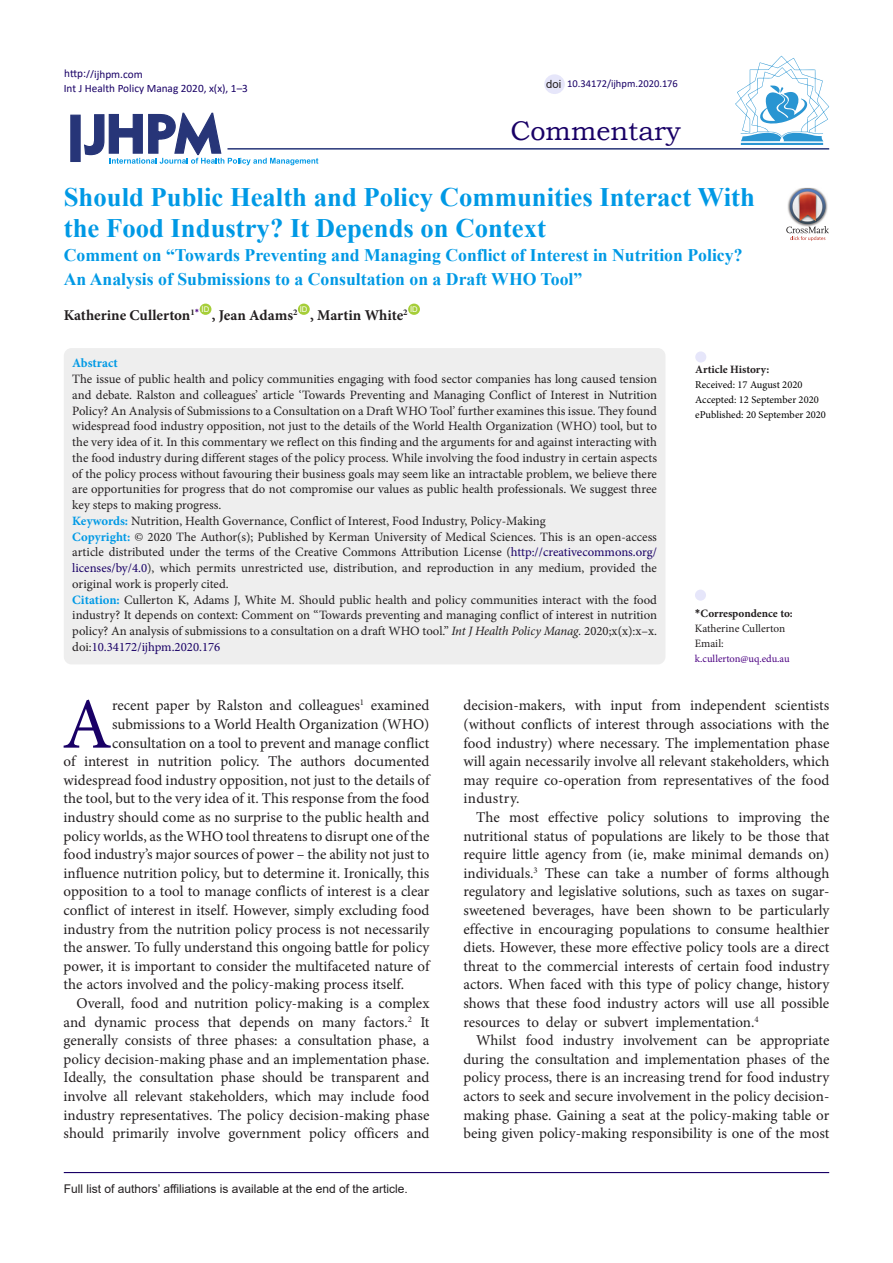
<style>
.page{position:relative;width:893px;height:1263px;background:#fff}
.page>*{position:absolute;margin:0;border:0;box-sizing:border-box;transform-origin:0 0}
.t1{font:72.3px "Minion Pro";color:#190066}
.t2{font:27px "Bookman Old Style";color:#190066}
.Default{font:700 26.7px/31.5px "Times New Roman";color:#0099e5}
.Default-2{font:700 17.7px/24px "Times New Roman";color:#0099e5}
.t3{font:15px/18.6px "Minion Pro";letter-spacing:-.005em;color:#231f20;text-align:justify}
.Default-3{font:700 15px "Minion Pro";letter-spacing:-.005em;color:#231f20}
.t4{font:12.75px/15.8px "Minion Pro";color:#231f20;text-align:justify}
.Default-4{font:700 12.75px "Minion Pro";color:#0099e5}
.t5{font:12px "Arial";color:#231f20}
.t6{font:11.25px "Calibri";color:#190066}
.t7{font:700 11.25px "Minion Pro";color:#231f20}
.t8{font:11.25px "Minion Pro";color:#231f20}
.t9{font:11.25px "Arial";color:#231f20}
.t10{font:10.5px "Minion Pro";color:#000}
.t11{font:10.5px "Calibri";color:#190066}
.t12{font:10.5px "Minion Pro";color:#4b0082}
.t13{font:7.8px "Arial";color:#fff}
.s1{font-weight:700;color:#0099e5}
.s2{color:#190066}
.s3{font-style:italic}
.s4{font-family:"Calibri"}
</style>
<div class="page">
<svg style="left:84px;top:112px;width:234px;height:53px"></svg>
<div style="left:70px;top:115px;width:11px;height:47px;background:#273578;border:1px solid #273578"></div>
<div style="left:200px;top:304px;width:11px;height:11px;background:#a6ce39;border-radius:50%"></div>
<div style="left:298px;top:304px;width:12px;height:11px;background:#a6ce39;border-radius:50%"></div>
<div style="left:408px;top:304px;width:12px;height:11px;background:#a6ce39;border-radius:50%"></div>
<hr style="left:227px;top:148px;width:602px;height:2px;background:#273578">
<div style="left:64px;top:348px;width:601px;height:316px;background:#eee;border-radius:8px"></div>
<div style="left:695px;top:590px;width:11px;height:11px;background:#e6e6fa;border-radius:50%"></div>
<div style="left:695px;top:351px;width:11px;height:11px;background:#e6e6fa;border-radius:50%"></div>
<hr style="left:64px;top:1172px;width:765px;height:1px;background:#190066">
<hr style="left:741px;top:143px;width:82px;height:2px;background:#2995d2">
<svg style="left:735px;top:56px;width:94px;height:85px"></svg>
<div style="left:544px;top:74px;width:21px;height:20px;background:#e6e6fa;border-radius:50%"></div>
<img style="left:798px;top:188px;width:18px;height:1px">
<svg style="left:786px;top:189px;width:43px;height:52px"></svg>
<p class="t6" style="left:64px;top:66px;width:80px">http://ijhpm.com</p>
<p class="t6" style="left:64px;top:81px;width:186px">Int J Health Policy Manag 2020, x(x), 1–3</p>
<p class="t9" style="left:546px;top:76px;width:17px">doi</p>
<p class="t11" style="left:567px;top:76px;width:112px">10.34172/ijhpm.2020.176</p>
<p class="t2" style="left:510px;top:113px;width:172px">Commentary</p>
<p class="Default" style="left:64px;top:180px;width:693px">Should Public Health and Policy Communities Interact With the Food Industry? It Depends on Context</p>
<p class="Default-2" style="left:64px;top:243px;width:680px">Comment on “Towards Preventing and Managing Conflict of Interest in Nutrition Policy?<br>An Analysis of Submissions to a Consultation on a Draft WHO Tool”</p>
<p class="Default-3" style="left:64px;top:305px;width:137px">Katherine Cullerton<sup>1</sup><sup>*</sup></p>
<p class="t13" style="left:202px;top:304px;width:9px">ID</p>
<p class="t13" style="left:300px;top:304px;width:9px">ID</p>
<p class="t13" style="left:410px;top:304px;width:9px">ID</p>
<p class="Default-3" style="left:212px;top:305px;width:87px">, Jean Adams<sup>2</sup></p>
<p class="Default-3" style="left:310px;top:305px;width:99px">, Martin White<sup>2</sup></p>
<p class="Default-4" style="left:72px;top:354px;width:47px">Abstract</p>
<p class="t4" style="left:72px;top:371px;width:586px">The issue of public health and policy communities engaging with food sector companies has long caused tension and debate. Ralston and colleagues’ article ‘Towards Preventing and Managing Conflict of Interest in Nutrition Policy? An Analysis of Submissions to a Consultation on a Draft WHO Tool’ further examines this issue. They found widespread food industry opposition, not just to the details of the World Health Organization (WHO) tool, but to the very idea of it. In this commentary we reflect on this finding and the arguments for and against interacting with the food industry during different stages of the policy process. While involving the food industry in certain aspects of the policy process without favouring their business goals may seem like an intractable problem, we believe there are opportunities for progress that do not compromise our values as public health professionals. We suggest three key steps to making progress.</p>
<p class="t4" style="left:72px;top:513px;width:475px"><span class="s1">Keywords:</span> Nutrition, Health Governance, Conflict of Interest, Food Industry, Policy-Making</p>
<p class="t4" style="left:72px;top:529px;width:586px"><span class="s1">Copyright:</span> © 2020 The Author(s); Published by Kerman University of Medical Sciences. This is an open-access article distributed under the terms of the Creative Commons Attribution License (<span class="s2">http://creativecommons.org/ licenses/by/4.0</span>), which permits unrestricted use, distribution, and reproduction in any medium, provided the original work is properly cited.</p>
<p class="t4" style="left:72px;top:592px;width:586px"><span class="s1">Citation:</span> Cullerton K, Adams J, White M. Should public health and policy communities interact with the food industry? It depends on context: Comment on “Towards preventing and managing conflict of interest in nutrition policy? An analysis of submissions to a consultation on a draft WHO tool.” <span class="s3">Int J Health Policy Manag.</span> 2020;x(x):x–x. doi:<span class="s2">10.34172/ijhpm.2020.176</span></p>
<p class="t7" style="left:695px;top:362px;width:76px">Article History:</p>
<p class="t10" style="left:695px;top:378px;width:109px">Received: 17 August 2020</p>
<p class="t10" style="left:695px;top:393px;width:125px">Accepted: 12 September 2020</p>
<p class="t10" style="left:695px;top:408px;width:132px">ePublished: 20 September 2020</p>
<p class="t7" style="left:695px;top:606px;width:99px"><span class="s4">*</span>Correspondence to:</p>
<p class="t8" style="left:695px;top:621px;width:92px">Katherine Cullerton</p>
<p class="t8" style="left:695px;top:636px;width:30px">Email:</p>
<p class="t12" style="left:695px;top:652px;width:96px">k.cullerton@uq.edu.au</p>
<p class="t1" style="left:62px;top:676px;width:51px">A</p>
<p class="t3" style="left:112px;top:696px;width:319px">recent paper by Ralston and colleagues<sup>1</sup> examined</p>
<p class="t3" style="left:112px;top:715px;width:319px">submissions to a World Health Organization (WHO)</p>
<p class="t3" style="left:112px;top:734px;width:319px">consultation on a tool to prevent and manage conflict</p>
<p class="t3" style="left:64px;top:752px;width:367px">of interest in nutrition policy. The authors documented</p>
<p class="t3" style="left:64px;top:771px;width:367px">widespread food industry opposition, not just to the details of</p>
<p class="t3" style="left:64px;top:789px;width:367px">the tool, but to the very idea of it. This response from the food</p>
<p class="t3" style="left:64px;top:808px;width:367px">industry should come as no surprise to the public health and</p>
<p class="t3" style="left:64px;top:827px;width:367px">policy worlds, as the WHO tool threatens to disrupt one of the</p>
<p class="t3" style="left:64px;top:845px;width:367px">food industry’s major sources of power – the ability not just to</p>
<p class="t3" style="left:64px;top:864px;width:367px">influence nutrition policy, but to determine it. Ironically, this</p>
<p class="t3" style="left:64px;top:882px;width:367px">opposition to a tool to manage conflicts of interest is a clear</p>
<p class="t3" style="left:64px;top:901px;width:367px">conflict of interest in itself. However, simply excluding food</p>
<p class="t3" style="left:64px;top:920px;width:367px">industry from the nutrition policy process is not necessarily</p>
<p class="t3" style="left:64px;top:938px;width:367px">the answer. To fully understand this ongoing battle for policy</p>
<p class="t3" style="left:64px;top:957px;width:367px">power, it is important to consider the multifaceted nature of</p>
<p class="t3" style="left:64px;top:975px;width:342px">the actors involved and the policy-making process itself.</p>
<p class="t3" style="left:64px;top:994px;width:367px;text-indent:13px">Overall, food and nutrition policy-making is a complex and dynamic process that depends on many factors.<sup>2</sup> It generally consists of three phases: a consultation phase, a policy decision-making phase and an implementation phase.<br>Ideally, the consultation phase should be transparent and involve all relevant stakeholders, which may include food industry representatives. The policy decision-making phase should primarily involve government policy officers and</p>
<p class="t5" style="left:64px;top:1180px;width:346px">Full list of authors’ affiliations is available at the end of the article.</p>
<p class="t3" style="left:463px;top:696px;width:367px">decision-makers, with input from independent scientists (without conflicts of interest through associations with the food industry) where necessary. The implementation phase will again necessarily involve all relevant stakeholders, which may require co-operation from representatives of the food industry.</p>
<p class="t3" style="left:463px;top:808px;width:367px;text-indent:13px">The most effective policy solutions to improving the nutritional status of populations are likely to be those that require little agency from (ie, make minimal demands on) individuals.<sup>3</sup> These can take a number of forms although regulatory and legislative solutions, such as taxes on sugar&shy;sweetened beverages, have been shown to be particularly effective in encouraging populations to consume healthier diets. However, these more effective policy tools are a direct threat to the commercial interests of certain food industry actors. When faced with this type of policy change, history shows that these food industry actors will use all possible resources to delay or subvert implementation.<sup>4</sup></p>
<p class="t3" style="left:463px;top:1031px;width:367px;text-indent:13px">Whilst food industry involvement can be appropriate during the consultation and implementation phases of the policy process, there is an increasing trend for food industry actors to seek and secure involvement in the policy decision&shy;making phase. Gaining a seat at the policy-making table or being given policy-making responsibility is one of the most</p>
</div>
